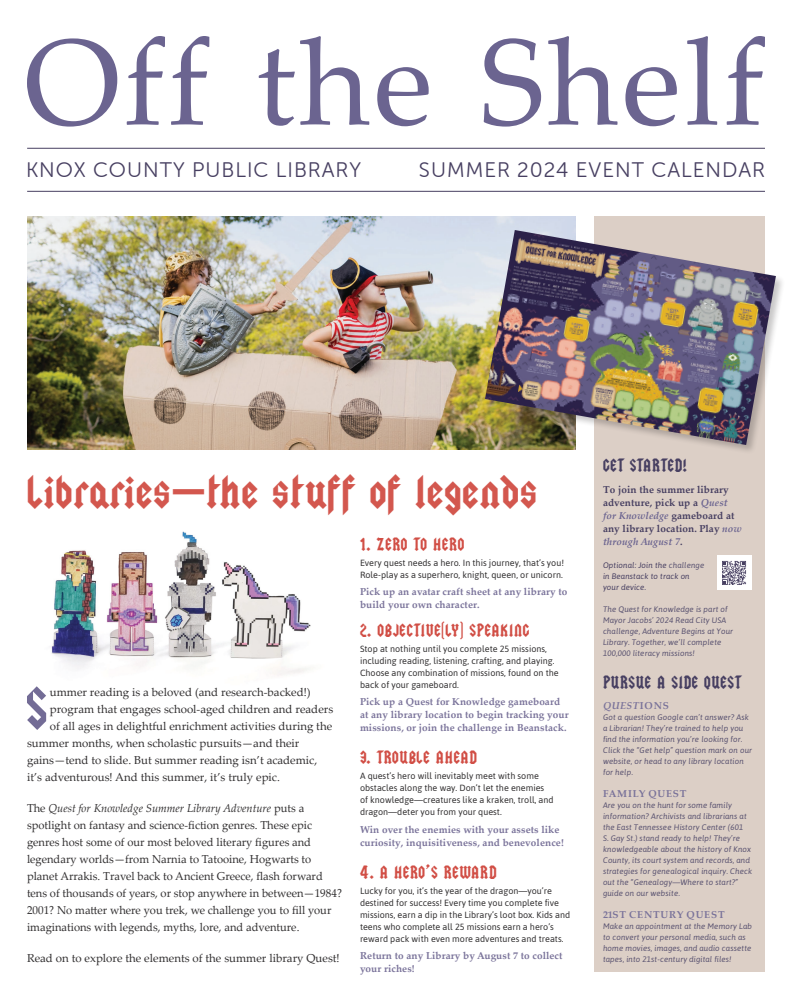
<style>
.page{position:relative;width:792px;height:1008px;background:#fff}
.page>*{position:absolute;margin:0;border:0;box-sizing:border-box;transform-origin:0 0}
.Featured_story_body_copy{font:52.1px "Squealer";color:#736c96}
.Featured_story_body_copy-2{font:40.8px "Squealer";letter-spacing:.03em;color:#d3574e}
.t1{font:21px "Museo Sans Rounded 300";letter-spacing:.05em;color:#473f61}
.All_caps_callout_or_heading{font:16px "Squealer";letter-spacing:.05em;color:#d14e45}
.All_caps_callout_or_heading-2{font:16px "Squealer";letter-spacing:.05em;color:#473f61}
.Featured_story_body_copy-3{font:11.5px/17px "Palatino Linotype";color:#312f30}
.Featured_story_accent{font:700 10px/13px "Palatino Linotype";letter-spacing:.01em;color:#7a739a}
.Featured_story_accent-2{font:700 10px/13px "Palatino Linotype";letter-spacing:.01em;color:#473f61}
.Featured_story_accent-3{font:700 10px "Palatino Linotype";letter-spacing:.08em;color:#7a739a}
.Featured_story_accent-4{font:italic 700 10px "Palatino Linotype";letter-spacing:.05em;color:#7a739a}
.Featured_story_list{font:9px/12px "Asap";color:#312f30}
.Featured_story_sidebar{font:italic 8px/11px "Asap";letter-spacing:.01em;color:#595270}
.Featured_story_sidebar-2{font:italic 8px/11px "Asap";letter-spacing:.01em;color:#473f61}
.s1{font-style:italic}
.s2{font-style:italic;color:#6b6490}
.s3{color:#595270}
.s4{font-style:normal}
</style>
<div class="page">
<img style="left:51px;top:531px;width:260px;height:145px">
<hr style="left:27px;top:191px;width:738px;height:1px;background:#473f61">
<svg style="left:27px;top:36px;width:738px;height:91px"></svg>
<hr style="left:27px;top:148px;width:738px;height:1px;background:#473f61">
<img style="left:27px;top:216px;width:549px;height:234px">
<div style="left:594px;top:216px;width:171px;height:756px;background:#dccfc6"></div>
<div style="left:484px;top:229px;width:302px;height:226px;background:#231f20;opacity:.25"></div>
<img style="left:485px;top:230px;width:291px;height:215px">
<div style="left:717px;top:556px;width:34px;height:34px;background:#fff"></div>
<svg style="left:722px;top:561px;width:24px;height:24px"></svg>
<p class="t1" style="left:26px;top:159px;width:336px">KNOX COUNTY PUBLIC LIBRARY</p>
<p class="t1" style="left:419px;top:159px;width:348px">SUMMER 2024 EVENT CALENDAR</p>
<p class="Featured_story_body_copy-2" style="left:27px;top:469px;width:512px">Libraries—the stuff of legends</p>
<p class="Featured_story_body_copy" style="left:26px;top:678px;width:23px">S</p>
<p class="Featured_story_body_copy-3" style="left:50px;top:683px;width:262px">ummer reading is a beloved (and research-backed!)</p>
<p class="Featured_story_body_copy-3" style="left:50px;top:700px;width:285px">program that engages school-aged children and readers</p>
<p class="Featured_story_body_copy-3" style="left:50px;top:717px;width:284px">of all ages in delightful enrichment activities during the</p>
<p class="Featured_story_body_copy-3" style="left:27px;top:734px;width:274px">summer months, when scholastic pursuits—and their</p>
<p class="Featured_story_body_copy-3" style="left:27px;top:751px;width:292px">gains—tend to slide. But summer reading isn’t academic,</p>
<p class="Featured_story_body_copy-3" style="left:27px;top:768px;width:254px">it’s adventurous! And this summer, it’s truly epic.</p>
<p class="Featured_story_body_copy-3" style="left:27px;top:799px;width:316px">The <span class="s1">Quest for Knowledge Summer Library Adventure</span> puts a spotlight on fantasy and science-fiction genres. These epic genres host some of our most beloved literary figures and legendary worlds—from Narnia to Tatooine, Hogwarts to planet Arrakis. Travel back to Ancient Greece, flash forward tens of thousands of years, or stop anywhere in between—1984?<br>2001? No matter where you trek, we challenge you to fill your imaginations with legends, myths, lore, and adventure.</p>
<p class="Featured_story_body_copy-3" style="left:27px;top:949px;width:314px">Read on to explore the elements of the summer library Quest!</p>
<p class="All_caps_callout_or_heading" style="left:360px;top:535px;width:106px">1. ZERO TO HERO</p>
<p class="Featured_story_list" style="left:360px;top:556px;width:206px">Every quest needs a hero. In this journey, that’s you!<br>Role-play as a superhero, knight, queen, or unicorn.</p>
<p class="Featured_story_accent" style="left:360px;top:585px;width:209px">Pick up an avatar craft sheet at any library to build your own character.</p>
<p class="All_caps_callout_or_heading" style="left:360px;top:621px;width:171px">2. OBJECTIVE(LY) SPEAKING</p>
<p class="Featured_story_list" style="left:360px;top:642px;width:200px">Stop at nothing until you complete 25 missions, including reading, listening, crafting, and playing.<br>Choose any combination of missions, found on the back of your gameboard.</p>
<p class="Featured_story_accent" style="left:360px;top:695px;width:210px">Pick up a Quest for Knowledge gameboard at any library location to begin tracking your missions, or join the challenge in Beanstack.</p>
<p class="All_caps_callout_or_heading" style="left:360px;top:748px;width:118px">3. TROUBLE AHEAD</p>
<p class="Featured_story_list" style="left:360px;top:770px;width:195px">A quest’s hero will inevitably meet with some obstacles along the way. Don’t let the enemies of knowledge—creatures like a kraken, troll, and dragon—deter you from your quest.</p>
<p class="Featured_story_accent" style="left:360px;top:823px;width:205px">Win over the enemies with your assets like curiosity, inquisitiveness, and benevolence!</p>
<p class="All_caps_callout_or_heading" style="left:360px;top:863px;width:138px">4. A HERO’S REWARD</p>
<p class="Featured_story_list" style="left:360px;top:884px;width:212px">Lucky for you, it’s the year of the dragon—you’re destined for success! Every time you complete five missions, earn a dip in the Library’s loot box. Kids and teens who complete all 25 missions earn a hero’s reward pack with even more adventures and treats.</p>
<p class="Featured_story_accent" style="left:360px;top:949px;width:204px">Return to any Library by August 7 to collect your riches!</p>
<p class="All_caps_callout_or_heading-2" style="left:603px;top:456px;width:86px">GET STARTED!</p>
<p class="Featured_story_accent-2" style="left:603px;top:482px;width:140px">To join the summer library adventure, pick up a <span class="s2">Quest for Knowledge</span> gameboard at any library location. Play <span class="s2">now through August 7</span>.</p>
<p class="Featured_story_sidebar-2" style="left:603px;top:559px;width:103px">Optional: Join the <span class="s3">challenge </span>in Beanstack to track on your device.</p>
<p class="Featured_story_sidebar" style="left:603px;top:603px;width:132px">The Quest for Knowledge is part of Mayor Jacobs’ 2024 Read City USA challenge, Adventure Begins at Your Library. Together, we’ll complete 100,000 literacy missions!</p>
<p class="All_caps_callout_or_heading-2" style="left:603px;top:673px;width:140px">PURSUE A SIDE QUEST</p>
<p class="Featured_story_accent-4" style="left:603px;top:698px;width:67px">QUEST<span class="s4">IONS</span></p>
<p class="Featured_story_sidebar" style="left:603px;top:711px;width:151px">Got a question Google can’t answer? Ask a Librarian! They’re trained to help you find the information you’re looking for.<br>Click the “Get help” question mark on our website, or head to any library location for help.</p>
<p class="Featured_story_accent-3" style="left:603px;top:786px;width:85px">FAMILY QUEST</p>
<p class="Featured_story_sidebar" style="left:603px;top:799px;width:151px">Are you on the hunt for some family information? Archivists and librarians at the East Tennessee History Center (601<br>S. Gay St.) stand ready to help! They’re knowledgeable about the history of Knox County, its court system and records, and strategies for genealogical inquiry. Check out the “Genealogy—Where to start?” guide on our website.</p>
<p class="Featured_story_accent-3" style="left:603px;top:907px;width:123px">21ST CENTURY QUEST</p>
<p class="Featured_story_sidebar" style="left:603px;top:920px;width:151px">Make an appointment at the Memory Lab to convert your personal media, such as home movies, images, and audio cassette tapes, into 21st-century digital files!</p>
</div>
